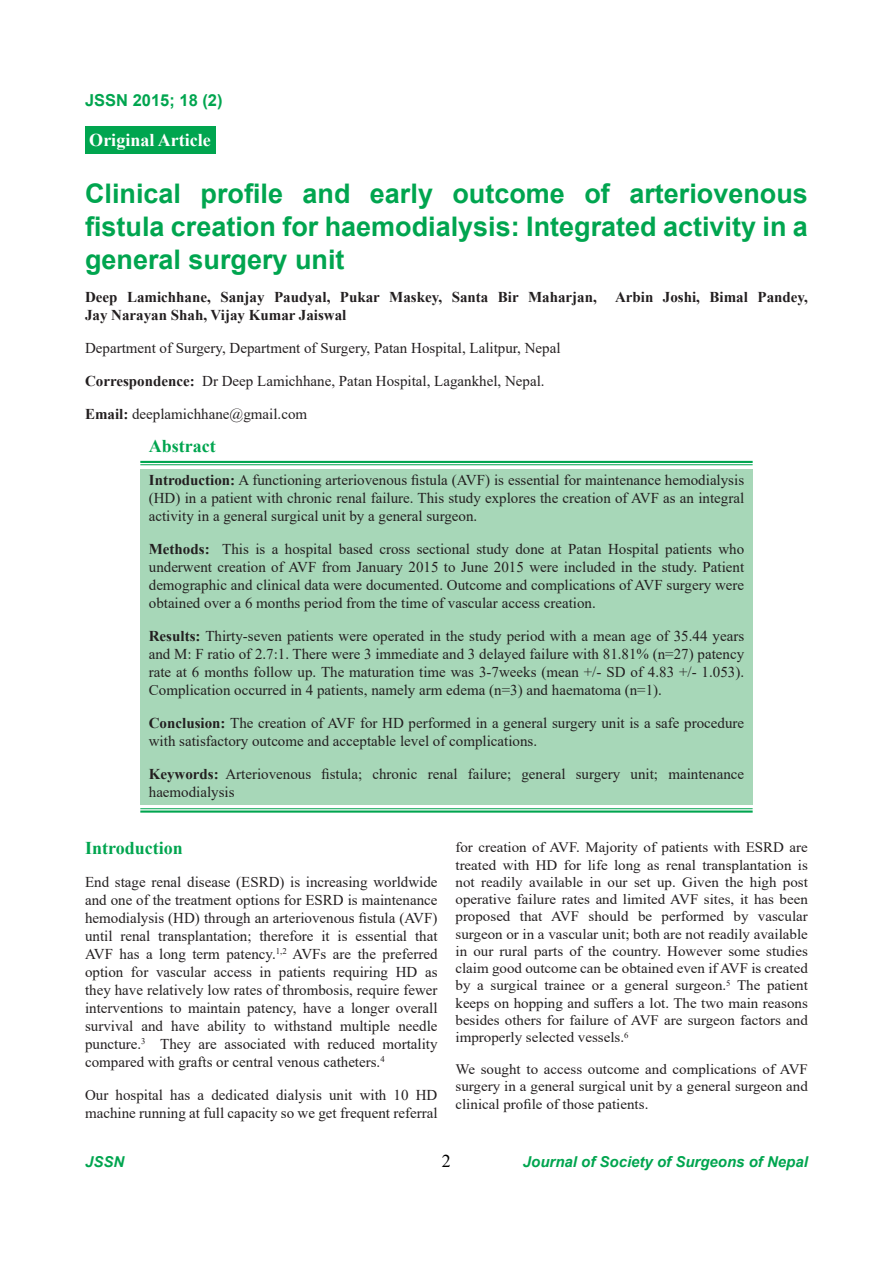
<style>
.page{position:relative;width:893px;height:1263px;background:#fff}
.page>*{position:absolute;margin:0;border:0;box-sizing:border-box;transform-origin:0 0}
.t1{font:700 27px/33px "Arial";color:#00a54f;text-align:justify}
.t2{font:700 18px "Times New Roman";color:#00a54f}
.t3{font:700 18px "Times New Roman";color:#fff}
.t4{font:18px "Times New Roman";color:#000}
.t5{font:700 16.5px "Arial";color:#00a54f}
.t6{font:15px/18px "Times New Roman";color:#231f20;text-align:justify}
.t7{font:700 15px/18px "Times New Roman";color:#231f20}
.t8{font:italic 700 15px "Arial";color:#00a54f}
.t9{font:14.4px/17.2px "Times New Roman";color:#231f20;text-align:justify;scale:1.04 1}
.s1{font-weight:700}
</style>
<div class="page">
<div style="left:140px;top:469px;width:613px;height:335px;background:#a7d7b8"></div>
<hr style="left:140px;top:461px;width:613px;height:2px;background:#00a54f">
<hr style="left:140px;top:464px;width:613px;height:1px;background:#00a54f">
<hr style="left:140px;top:808px;width:613px;height:1px;background:#00a54f">
<hr style="left:140px;top:810px;width:613px;height:3px;background:#00a54f">
<div style="left:85px;top:126px;width:130px;height:28px;background:#00a54f"></div>
<p class="t5" style="left:85px;top:89px;width:139px">JSSN 2015; 18 (2)</p>
<p class="t3" style="left:89px;top:127px;width:123px">Original Article</p>
<h1 class="t1" style="left:85px;top:177px;width:724px">Clinical profile and early outcome of arteriovenous fistula creation for haemodialysis: Integrated activity in a general surgery unit</h1>
<p class="t7" style="left:85px;top:287px;width:724px">Deep Lamichhane, Sanjay Paudyal, Pukar Maskey, Santa Bir Maharjan, Arbin Joshi, Bimal Pandey,<br>Jay Narayan Shah, Vijay Kumar Jaiswal</p>
<p class="t6" style="left:85px;top:338px;width:477px">Department of Surgery, Department of Surgery, Patan Hospital, Lalitpur, Nepal</p>
<p class="t6" style="left:85px;top:371px;width:461px"><span class="s1">Correspondence:</span> Dr Deep Lamichhane, Patan Hospital, Lagankhel, Nepal.</p>
<p class="t6" style="left:85px;top:404px;width:224px"><span class="s1">Email:</span> deeplamichhane@gmail.com</p>
<p class="t2" style="left:149px;top:432px;width:68px">Abstract</p>
<p class="t6" style="left:149px;top:470px;width:597px"><span class="s1">Introduction:</span> A functioning arteriovenous fistula (AVF) is essential for maintenance hemodialysis (HD) in a patient with chronic renal failure. This study explores the creation of AVF as an integral activity in a general surgical unit by a general surgeon.</p>
<p class="t6" style="left:149px;top:539px;width:597px"><span class="s1">Methods:</span> This is a hospital based cross sectional study done at Patan Hospital patients who underwent creation of AVF from January 2015 to June 2015 were included in the study. Patient demographic and clinical data were documented. Outcome and complications of AVF surgery were obtained over a 6 months period from the time of vascular access creation.</p>
<p class="t6" style="left:149px;top:626px;width:597px"><span class="s1">Results:</span> Thirty-seven patients were operated in the study period with a mean age of 35.44 years and M: F ratio of 2.7:1. There were 3 immediate and 3 delayed failure with 81.81% (n=27) patency rate at 6 months follow up. The maturation time was 3-7weeks (mean +/- SD of 4.83 +/- 1.053).<br>Complication occurred in 4 patients, namely arm edema (n=3) and haematoma (n=1).</p>
<p class="t6" style="left:149px;top:713px;width:597px"><span class="s1">Conclusion:</span> The creation of AVF for HD performed in a general surgery unit is a safe procedure with satisfactory outcome and acceptable level of complications.</p>
<p class="t6" style="left:149px;top:764px;width:597px"><span class="s1">Keywords:</span> Arteriovenous fistula; chronic renal failure; general surgery unit; maintenance haemodialysis</p>
<p class="t2" style="left:85px;top:835px;width:99px">Introduction</p>
<p class="t6" style="left:85px;top:873px;width:354px">End stage renal disease (ESRD) is increasing worldwide and one of the treatment options for ESRD is maintenance hemodialysis (HD) through an arteriovenous fistula (AVF) until renal transplantation; therefore it is essential that AVF has a long term patency.<sup>1,2</sup> AVFs are the preferred option for vascular access in patients requiring HD as they have relatively low rates of thrombosis, require fewer interventions to maintain patency, have a longer overall survival and have ability to withstand multiple needle puncture.<sup>3</sup> They are associated with reduced mortality compared with grafts or central venous catheters.<sup>4</sup></p>
<p class="t6" style="left:85px;top:1086px;width:354px">Our hospital has a dedicated dialysis unit with 10 HD machine running at full capacity so we get frequent referral</p>
<p class="t9" style="left:455px;top:838px;width:340px">for creation of AVF. Majority of patients with ESRD are treated with HD for life long as renal transplantation is not readily available in our set up. Given the high post operative failure rates and limited AVF sites, it has been proposed that AVF should be performed by vascular surgeon or in a vascular unit; both are not readily available in our rural parts of the country. However some studies claim good outcome can be obtained even if AVF is created by a surgical trainee or a general surgeon.<sup>5</sup> The patient keeps on hopping and suffers a lot. The two main reasons besides others for failure of AVF are surgeon factors and improperly selected vessels.<sup>6</sup></p>
<p class="t9" style="left:455px;top:1060px;width:340px">We sought to access outcome and complications of AVF surgery in a general surgical unit by a general surgeon and clinical profile of those patients.</p>
<p class="t8" style="left:85px;top:1152px;width:41px">JSSN</p>
<p class="t4" style="left:442px;top:1148px;width:10px">2</p>
<p class="t8" style="left:523px;top:1152px;width:287px">Journal of Society of Surgeons of Nepal</p>
</div>
